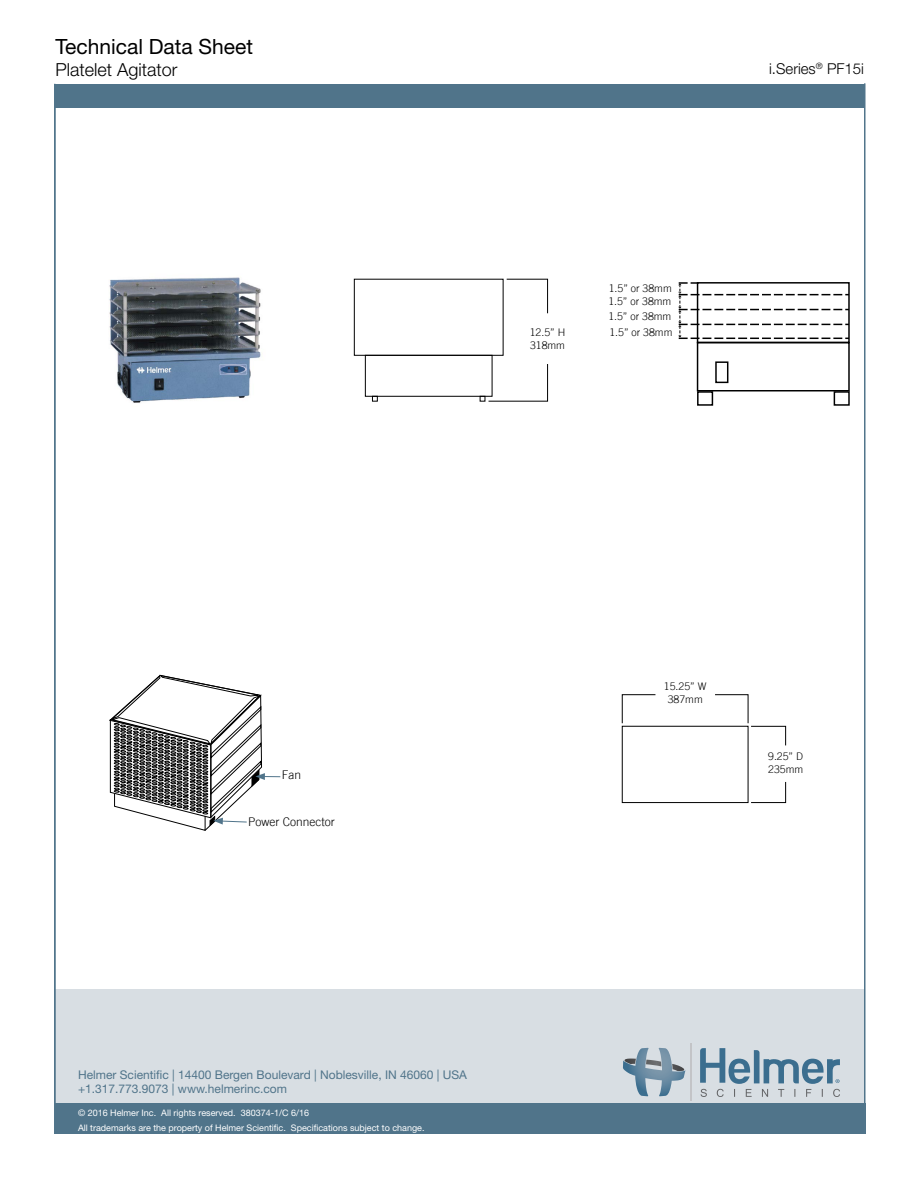
<style>
.page{position:relative;width:918px;height:1188px;background:#fff}
.page>*{position:absolute;margin:0;border:0;box-sizing:border-box;transform-origin:0 0}
.t1{font:21px "Helvetica Neue LT Std";color:#000}
.t2{font:300 18px "Helvetica Neue LT Std";color:#000}
.t3{font:300 15px "Helvetica Neue LT Std";color:#000}
.t4{font:12px/14.4px "Helvetica Neue LT Std";color:#50748a}
.t5{font:300 12px "Trade Gothic";color:#000}
.t6{font:300 10.5px/12.6px "Trade Gothic";color:#000}
.t7{font:9px/14.4px "Helvetica Neue LT Std";color:#fff}
</style>
<div class="page">
<div style="left:54px;top:989px;width:810px;height:115px;background:#d8dee3"></div>
<div style="left:54px;top:1104px;width:812px;height:30px;background:#50748a"></div>
<svg style="left:623px;top:1048px;width:63px;height:48px"></svg>
<svg style="left:700px;top:1048px;width:140px;height:49px"></svg>
<hr style="left:690px;top:1043px;width:1px;height:58px;background:#bdbdbf">
<div style="left:56px;top:84px;width:810px;height:24px;background:#50748a"></div>
<hr style="left:864px;top:83px;width:2px;height:1051px;background:#51758b">
<img style="left:109px;top:277px;width:152px;height:126px">
<hr style="left:54px;top:84px;width:2px;height:1049px;background:#51758b">
<div style="left:697px;top:391px;width:16px;height:15px;border:1px solid #000"></div>
<div style="left:834px;top:391px;width:16px;height:15px;border:1px solid #000"></div>
<div style="left:697px;top:342px;width:153px;height:49px;border:1px solid #000"></div>
<div style="left:715px;top:361px;width:13px;height:22px;border:1px solid #000"></div>
<svg style="left:679px;top:282px;width:170px;height:57px"></svg>
<svg style="left:506px;top:279px;width:42px;height:35px"></svg>
<svg style="left:480px;top:364px;width:68px;height:38px"></svg>
<svg style="left:372px;top:397px;width:6px;height:5px"></svg>
<div style="left:365px;top:355px;width:128px;height:42px;border:1px solid #000"></div>
<div style="left:354px;top:279px;width:150px;height:77px;border:1px solid #000"></div>
<svg style="left:622px;top:694px;width:34px;height:30px"></svg>
<svg style="left:751px;top:782px;width:35px;height:21px"></svg>
<svg style="left:715px;top:694px;width:71px;height:52px"></svg>
<div style="left:622px;top:726px;width:126px;height:77px;border:1px solid #000"></div>
<svg style="left:109px;top:674px;width:171px;height:157px"></svg>
<h1 class="t1" style="left:56px;top:34px;width:199px">Technical Data Sheet</h1>
<h2 class="t2" style="left:56px;top:59px;width:124px">Platelet Agitator</h2>
<h3 class="t3" style="left:769px;top:60px;width:96px">i.Series<sup>®</sup> PF15i</h3>
<p class="t6" style="left:530px;top:326px;width:37px">12.5” H<br>318mm</p>
<p class="t6" style="left:609px;top:282px;width:65px">1.5” or 38mm</p>
<p class="t6" style="left:609px;top:325px;width:65px">1.5” or 38mm</p>
<p class="t6" style="left:608px;top:295px;width:65px">1.5” or 38mm</p>
<p class="t6" style="left:608px;top:310px;width:65px">1.5” or 38mm</p>
<h3 class="t5" style="left:282px;top:768px;width:21px">Fan</h3>
<h3 class="t5" style="left:248px;top:815px;width:88px">Power Connector</h3>
<h3 class="t4" style="left:78px;top:1067px;width:391px">Helmer Scientific | 14400 Bergen Boulevard | Noblesville, IN 46060 | USA +1.317.773.9073 | www.helmerinc.com</h3>
<p class="t7" style="left:78px;top:1106px;width:348px">© 2016 Helmer Inc. All rights reserved. 380374-1/C 6/16<br>All trademarks are the property of Helmer Scientific. Specifications subject to change.</p>
<p class="t6" style="left:664px;top:680px;width:44px;text-align:center">15.25” W<br>387mm</p>
<p class="t6" style="left:768px;top:750px;width:37px">9.25” D<br>235mm</p>
</div>
